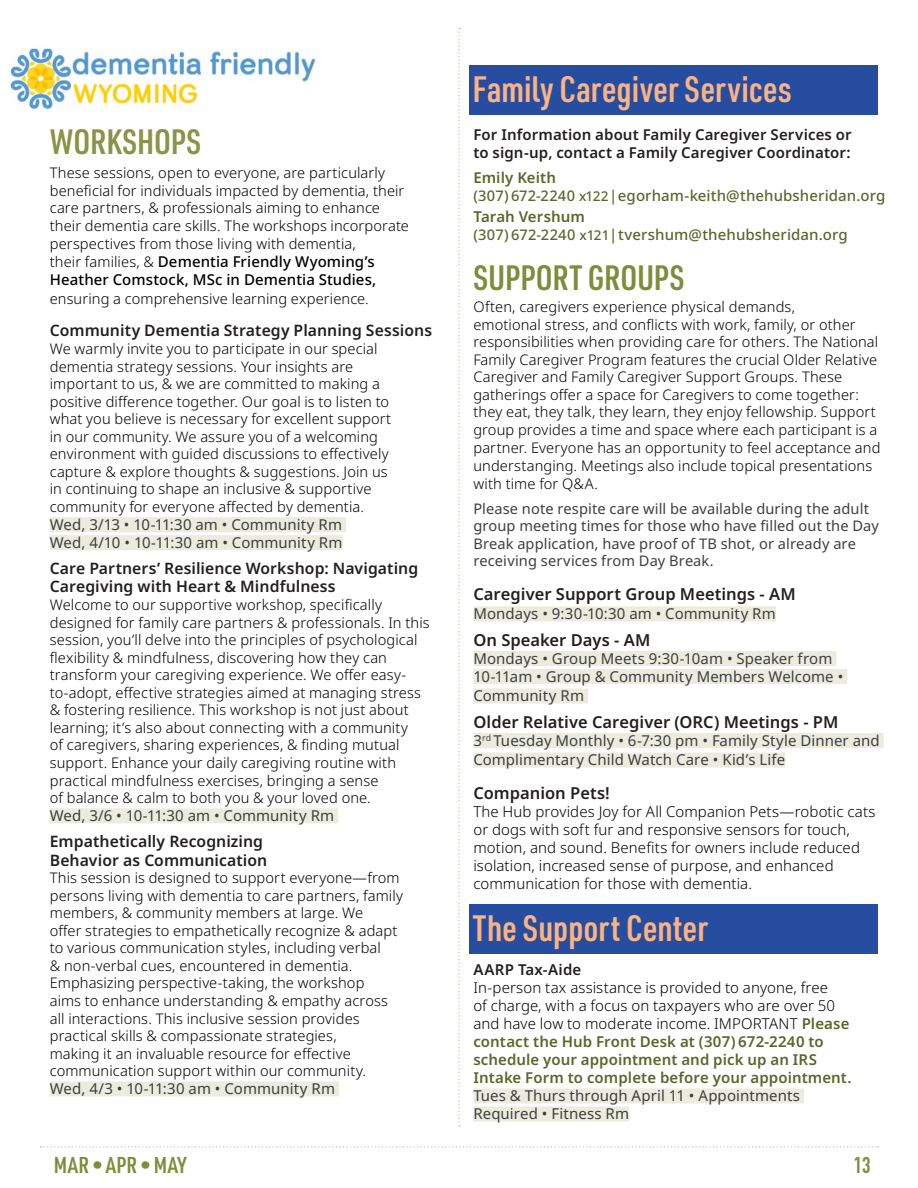
<style>
.page{position:relative;width:918px;height:1188px;background:#fff}
.page>*{position:absolute;margin:0;border:0;box-sizing:border-box;transform-origin:0 0}
.t1{font:600 36px "URWDIN Cond";color:#fab381}
.Space_Before_and_After_Aging_Well_Header{font:600 34.5px "URWDIN Cond";color:#7f8c3a}
.Space_Before_Smaller_Items_Aging_Well{font:600 34.5px "URWDIN Cond";color:#8a9446}
.t2{font:600 22.5px "URWDIN Cond";letter-spacing:.025em;color:#7f8c3a}
.t3{font:22.5px "DIN Engschrift Std";color:#7f8c3a}
.Space_Before_Smaller_Items_Aging_Well-2{font:600 16.5px "Noto Sans";color:#231f20}
.Space_Before_Class_Names{font:600 16.5px "Noto Sans";color:#231f20}
.Space_Before_Class_Names-2{font:600 15.75px/18.9px "Noto Sans";letter-spacing:.005em;color:#231f20}
.aging_well_basic{font:15px/18px "Noto Sans";letter-spacing:.005em;color:#3e3e3f}
.aging_well_basic-2{font:600 15px/18px "Noto Sans";letter-spacing:.005em;color:#5b662c}
.founding_board_members{font:300 15px/18px "Noto Sans";letter-spacing:.005em;color:#000}
.aging_well_basic-3{font:500 15px/18px "Noto Sans";letter-spacing:.005em;color:#5b662c}
.aging_well_basic-4{font:600 15px/18px "Noto Sans";letter-spacing:.005em;color:#231f20}
.Space_Before_Smaller_Items_Aging_Well-3{font:500 15px/18px "Noto Sans";letter-spacing:.005em;color:#000}
.Space_Before_Smaller_Items_Aging_Well-4{font:15px "Noto Sans";letter-spacing:.005em;color:#3e3e3f}
.Space_Before_Smaller_Items_Aging_Well-5{font:600 15px "Noto Sans";letter-spacing:.015em;color:#231f20}
.aging_well_basic-5{font:300 14.7px/17.5px "Noto Sans";letter-spacing:.01em;color:#000}
.Space_Before_Smaller_Items_Aging_Well-6{font:300 14.7px/17.5px "Noto Sans";letter-spacing:.01em;color:#000}
.aging_well_basic-6{font:14.7px/17.5px "Noto Sans";letter-spacing:.005em;color:#3e3e3f}
.s1{font-weight:300;font-size:14.7px}
.s2{font-size:14.7px}
.s3{font-size:13.5px}
.s4{font-weight:600}
.s5{font-weight:300;color:#000}
</style>
<div class="page">
<svg style="left:40px;top:1146px;width:839px;height:2px"></svg>
<div style="left:469px;top:65px;width:409px;height:50px;background:#274da0"></div>
<div style="left:469px;top:904px;width:409px;height:50px;background:#274da0"></div>
<svg style="left:458px;top:28px;width:2px;height:1098px"></svg>
<div style="left:482px;top:733px;width:10px;height:15px;background:#ebecde"></div>
<div style="left:484px;top:733px;width:10px;height:15px;background:#ebecde"></div>
<div style="left:50px;top:517px;width:296px;height:15px;background:#ebecde"></div>
<div style="left:50px;top:535px;width:293px;height:15px;background:#ebecde"></div>
<div style="left:50px;top:808px;width:288px;height:15px;background:#ebecde"></div>
<div style="left:50px;top:1081px;width:289px;height:15px;background:#ebecde"></div>
<img style="left:10px;top:48px;width:61px;height:61px">
<img style="left:72px;top:51px;width:244px;height:31px">
<img style="left:73px;top:83px;width:125px;height:21px">
<div style="left:473px;top:606px;width:303px;height:15px;background:#ebecde"></div>
<div style="left:473px;top:651px;width:363px;height:15px;background:#ebecde"></div>
<div style="left:473px;top:669px;width:374px;height:15px;background:#ebecde"></div>
<div style="left:473px;top:688px;width:115px;height:15px;background:#ebecde"></div>
<div style="left:473px;top:733px;width:9px;height:15px;background:#ebecde"></div>
<div style="left:494px;top:733px;width:390px;height:15px;background:#ebecde"></div>
<div style="left:473px;top:753px;width:312px;height:15px;background:#ebecde"></div>
<div style="left:473px;top:1088px;width:331px;height:15px;background:#ebecde"></div>
<div style="left:473px;top:1106px;width:156px;height:15px;background:#ebecde"></div>
<p class="Space_Before_Smaller_Items_Aging_Well" style="left:50px;top:119px;width:153px">WORKSHOPS</p>
<p class="Space_Before_Smaller_Items_Aging_Well-6" style="left:50px;top:165px;width:361px">These sessions, open to everyone, are particularly beneficial for individuals impacted by dementia, their care partners, &amp; professionals aiming to enhance their dementia care skills. The workshops incorporate perspectives from those living with dementia,</p>
<p class="Space_Before_Smaller_Items_Aging_Well-3" style="left:50px;top:252px;width:328px"><span class="s1">their families, &amp;</span> Dementia Friendly Wyoming’s<br>Heather Comstock, MSc in Dementia Studies,</p>
<p class="Space_Before_Smaller_Items_Aging_Well-6" style="left:50px;top:290px;width:321px">ensuring a comprehensive learning experience.</p>
<p class="Space_Before_Class_Names-2" style="left:50px;top:322px;width:384px">Community Dementia Strategy Planning Sessions</p>
<p class="aging_well_basic-5" style="left:50px;top:340px;width:343px">We warmly invite you to participate in our special dementia strategy sessions. Your insights are important to us, &amp; we are committed to making a positive difference together. Our goal is to listen to what you believe is necessary for excellent support in our community. We assure you of a welcoming environment with guided discussions to effectively capture &amp; explore thoughts &amp; suggestions. Join us in continuing to shape an inclusive &amp; supportive community for everyone affected by dementia.</p>
<p class="aging_well_basic" style="left:50px;top:516px;width:294px">Wed, 3/13 • 10-11:30 am • Community Rm</p>
<p class="aging_well_basic" style="left:50px;top:534px;width:294px">Wed, 4/10 • 10-11:30 am • Community Rm</p>
<p class="Space_Before_Class_Names-2" style="left:50px;top:559px;width:370px">Care Partners’ Resilience Workshop: Navigating<br>Caregiving with Heart &amp; Mindfulness</p>
<p class="aging_well_basic-5" style="left:50px;top:596px;width:381px">Welcome to our supportive workshop, specifically designed for family care partners &amp; professionals. In this session, you’ll delve into the principles of psychological flexibility &amp; mindfulness, discovering how they can transform your caregiving experience. We offer easy&shy;to-adopt, effective strategies aimed at managing stress &amp; fostering resilience. This workshop is not just about learning; it’s also about connecting with a community<br>of caregivers, sharing experiences, &amp; finding mutual support. Enhance your daily caregiving routine with practical mindfulness exercises, bringing a sense<br>of balance &amp; calm to both you &amp; your loved one.</p>
<p class="aging_well_basic" style="left:50px;top:807px;width:286px">Wed, 3/6 • 10-11:30 am • Community Rm</p>
<p class="Space_Before_Class_Names-2" style="left:50px;top:832px;width:219px">Empathetically Recognizing<br>Behavior as Communication</p>
<p class="aging_well_basic-5" style="left:50px;top:869px;width:355px">This session is designed to support everyone—from persons living with dementia to care partners, family members, &amp; community members at large. We<br>offer strategies to empathetically recognize &amp; adapt to various communication styles, including verbal<br>&amp; non-verbal cues, encountered in dementia.</p>
<p class="aging_well_basic-5" style="left:50px;top:975px;width:340px">Emphasizing perspective-taking, the workshop aims to enhance understanding &amp; empathy across all interactions. This inclusive session provides practical skills &amp; compassionate strategies, making it an invaluable resource for effective communication support within our community.</p>
<p class="aging_well_basic" style="left:50px;top:1080px;width:287px">Wed, 4/3 • 10-11:30 am • Community Rm</p>
<p class="t1" style="left:473px;top:65px;width:321px">Family Caregiver Services</p>
<p class="aging_well_basic-4" style="left:473px;top:126px;width:380px">For Information about Family Caregiver Services or to sign-up, contact a Family Caregiver Coordinator:</p>
<p class="aging_well_basic-2" style="left:473px;top:169px;width:84px">Emily Keith</p>
<p class="aging_well_basic-3" style="left:473px;top:187px;width:414px"><span class="s2">(307) 672-2240</span> <span class="s3">x122</span>|egorham-keith@thehubsheridan.org</p>
<p class="aging_well_basic-3" style="left:473px;top:208px;width:376px"><span class="s4">Tarah Vershum<br></span><span class="s2">(307) 672-2240</span> <span class="s3">x121</span>|tvershum@thehubsheridan.org</p>
<p class="Space_Before_and_After_Aging_Well_Header" style="left:473px;top:255px;width:213px">SUPPORT GROUPS</p>
<p class="aging_well_basic-5" style="left:473px;top:298px;width:409px">Often, caregivers experience physical demands,<br>emotional stress, and conflicts with work, family, or other responsibilities when providing care for others. The National Family Caregiver Program features the crucial Older Relative Caregiver and Family Caregiver Support Groups. These gatherings offer a space for Caregivers to come together: they eat, they talk, they learn, they enjoy fellowship. Support group provides a time and space where each participant is a partner. Everyone has an opportunity to feel acceptance and understanging. Meetings also include topical presentations with time for Q&amp;A.</p>
<p class="aging_well_basic-6" style="left:473px;top:500px;width:407px">Please note respite care will be available during the adult group meeting times for those who have filled out the Day Break application, have proof of TB shot, or already are receiving services from Day Break.</p>
<p class="Space_Before_Smaller_Items_Aging_Well-2" style="left:473px;top:582px;width:324px">Caregiver Support Group Meetings - AM</p>
<p class="Space_Before_Smaller_Items_Aging_Well-4" style="left:473px;top:603px;width:304px">Mondays • 9:30-10:30 am • Community Rm</p>
<p class="Space_Before_Smaller_Items_Aging_Well-2" style="left:473px;top:628px;width:178px">On Speaker Days - AM</p>
<p class="aging_well_basic" style="left:473px;top:650px;width:371px">Mondays • Group Meets 9:30-10am • Speaker from<br>10-11am • Group &amp; Community Members Welcome •</p>
<p class="aging_well_basic" style="left:473px;top:687px;width:112px">Community Rm</p>
<p class="Space_Before_Smaller_Items_Aging_Well-2" style="left:473px;top:710px;width:366px">Older Relative Caregiver (ORC) Meetings - PM</p>
<p class="aging_well_basic" style="left:473px;top:731px;width:408px;line-height:19.5px">3<sup>rd</sup> Tuesday Monthly • 6-7:30 pm • Family Style Dinner and<br>Complimentary Child Watch Care • Kid’s Life</p>
<p class="Space_Before_Class_Names" style="left:473px;top:781px;width:138px">Companion Pets!</p>
<p class="founding_board_members" style="left:473px;top:803px;width:404px">The Hub provides Joy for All Companion Pets—robotic cats or dogs with soft fur and responsive sensors for touch, motion, and sound. Benefits for owners include reduced isolation, increased sense of purpose, and enhanced communication for those with dementia.</p>
<p class="t1" style="left:473px;top:904px;width:237px">The Support Center</p>
<p class="Space_Before_Smaller_Items_Aging_Well-5" style="left:473px;top:959px;width:109px">AARP Tax-Aide</p>
<p class="aging_well_basic-2" style="left:473px;top:979px;width:380px"><span class="s5">In-person tax assistance is provided to anyone, free<br>of charge, with a focus on taxpayers who are over 50 and have low to moderate income. IMPORTANT</span> Please contact the Hub Front Desk at (307) 672-2240 to schedule your appointment and pick up an IRS Intake Form to complete before your appointment.</p>
<p class="aging_well_basic" style="left:473px;top:1087px;width:328px">Tues &amp; Thurs through April 11 • Appointments<br>Required • Fitness Rm</p>
<h3 class="t2" style="left:54px;top:1149px;width:134px">MAR • APR • MAY</h3>
<p class="t3" style="left:854px;top:1151px;width:18px">13</p>
</div>
